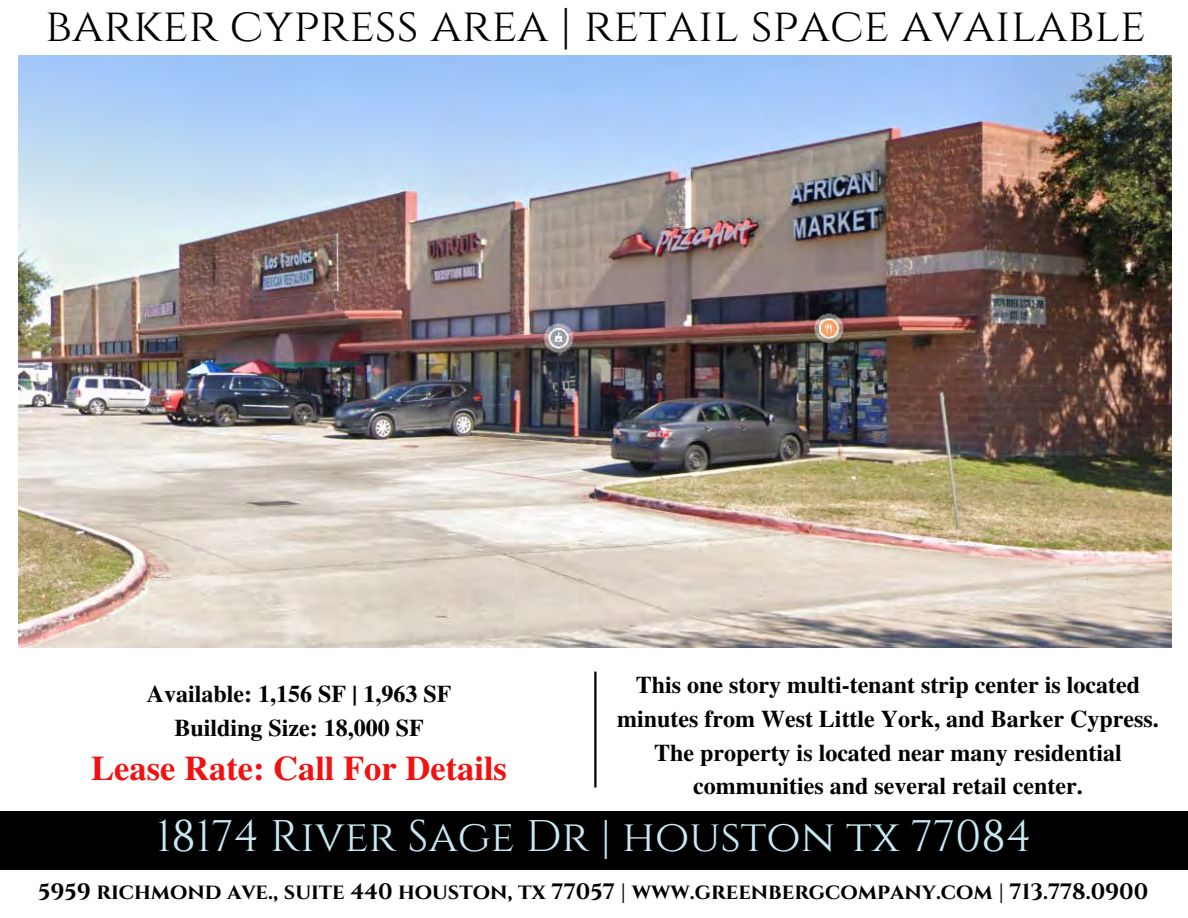
<style>
.page{position:relative;width:1188px;height:918px;background:#fff}
.page>*{position:absolute;margin:0;border:0;box-sizing:border-box;transform-origin:0 0}
.t1{font:47.25px "Cinzel";color:#000}
.t2{font:44.25px "Cinzel";color:#c7eaf4}
.t3{font:700 34.5px "Te X Gyre Termes";color:#f11111}
.t4{font:700 24px/33.8px "Te X Gyre Termes";color:#000;text-align:center}
.t5{font:700 22.35px "Cinzel";color:#000}
</style>
<div class="page">
<div style="left:0;top:811px;width:1188px;height:59px;background:#000"></div>
<img style="left:19px;top:56px;width:1153px;height:592px">
<hr style="left:594px;top:672px;width:3px;height:115px;background:#000">
<p class="t1" style="left:45px;top:-4px;width:1102px">barker cypress area | retail space available</p>
<p class="t4" style="left:147px;top:676px;width:306px">Available: 1,156 SF | 1,963 SF</p>
<p class="t4" style="left:174px;top:710px;width:251px">Building Size: 18,000 SF</p>
<p class="t3" style="left:91px;top:741px;width:417px">Lease Rate: Call For Details</p>
<p class="t4" style="left:617px;top:667px;width:543px">This one story multi-tenant strip center is located minutes from West Little York, and Barker Cypress.</p>
<p class="t4" style="left:654px;top:735px;width:469px">The property is located near many residential communities and several retail center.</p>
<p class="t2" style="left:152px;top:810px;width:877px">18174 River Sage Dr | houston tx 77084</p>
<p class="t5" style="left:38px;top:877px;width:1112px">5959 RICHMOND AVE., SUITE 440 HOUSTON, TX 77057 | WWW.GREENBERGCOMPANY.COM | 713.778.0900</p>
</div>
